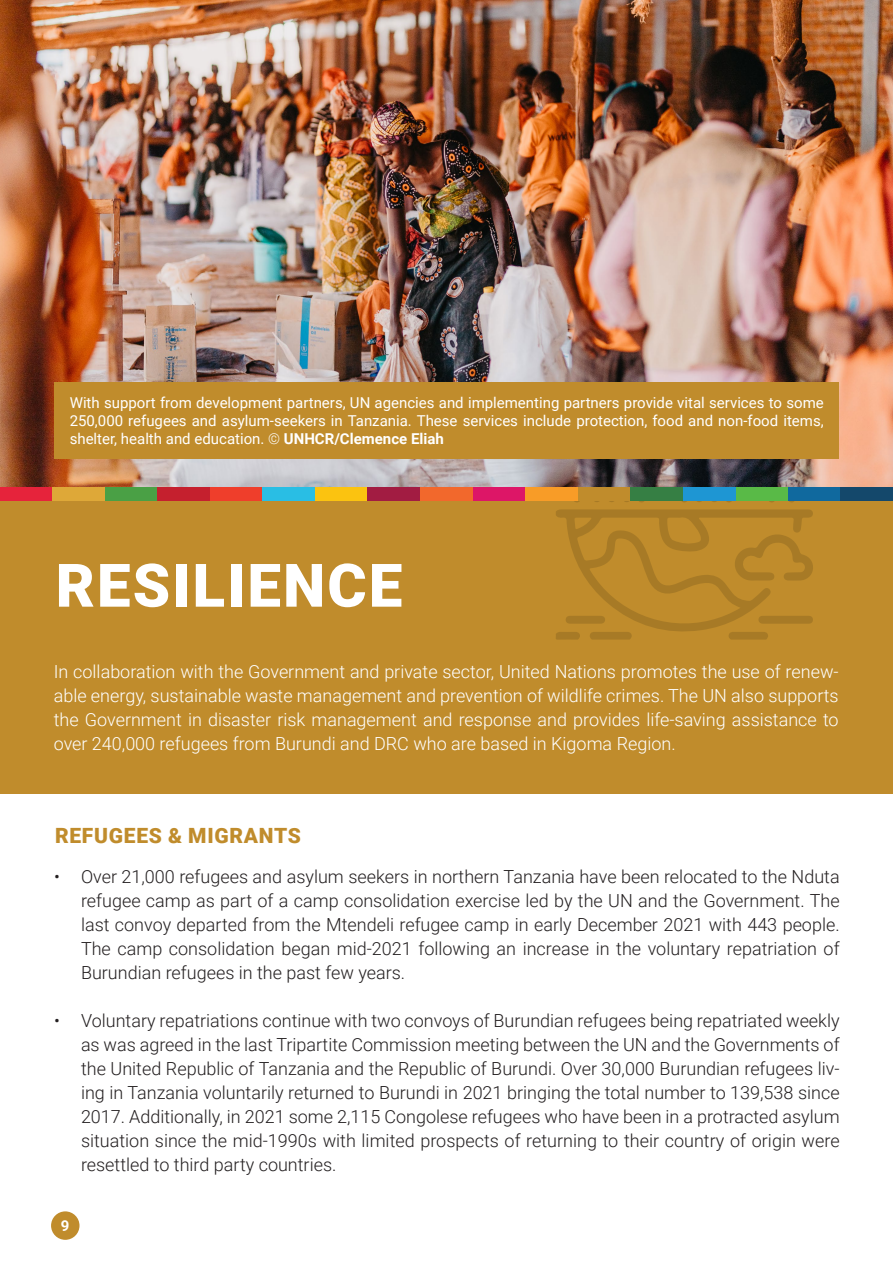
<style>
.page{position:relative;width:893px;height:1263px;background:#fff}
.page>*{position:absolute;margin:0;border:0;box-sizing:border-box;transform-origin:0 0}
.t1{font:900 60px "Roboto";letter-spacing:.035em;color:#fff}
.t2{font:900 21px "Roboto";letter-spacing:.035em;color:#c08c2c}
.t3{font:300 18px/24px "Roboto";color:#231f20;text-align:justify}
.t4{font:300 18px/24px "Roboto";color:#fff;text-align:justify}
.t5{font:15px/18px "Roboto";color:#fff;text-align:justify}
.t6{font:700 15px "Roboto";color:#fff}
.s1{font-weight:300}
.s2{font-weight:700}
</style>
<div class="page">
<div style="left:0;top:498px;width:893px;height:296px;background:#c08c2c"></div>
<svg style="left:556px;top:509px;width:257px;height:131px"></svg>
<img style="left:0;top:0;width:893px;height:487px">
<div style="left:0;top:487px;width:53px;height:14px;background:#e6233b"></div>
<div style="left:53px;top:487px;width:52px;height:14px;background:#dea838"></div>
<div style="left:105px;top:487px;width:53px;height:14px;background:#4aa045"></div>
<div style="left:158px;top:487px;width:52px;height:14px;background:#c5202e"></div>
<div style="left:210px;top:487px;width:53px;height:14px;background:#ef3e2b"></div>
<div style="left:263px;top:487px;width:52px;height:14px;background:#29bee4"></div>
<div style="left:315px;top:487px;width:53px;height:14px;background:#fbc310"></div>
<div style="left:368px;top:487px;width:52px;height:14px;background:#a21c42"></div>
<div style="left:420px;top:487px;width:53px;height:14px;background:#f2682c"></div>
<div style="left:473px;top:487px;width:52px;height:14px;background:#dd1667"></div>
<div style="left:525px;top:487px;width:53px;height:14px;background:#f89c27"></div>
<div style="left:578px;top:487px;width:52px;height:14px;background:#c08c2c"></div>
<div style="left:735px;top:487px;width:53px;height:14px;background:#59ba47"></div>
<div style="left:788px;top:487px;width:52px;height:14px;background:#10699e"></div>
<div style="left:630px;top:487px;width:53px;height:14px;background:#367f44"></div>
<div style="left:683px;top:487px;width:52px;height:14px;background:#1e96d3"></div>
<div style="left:840px;top:487px;width:53px;height:14px;background:#14486b"></div>
<div style="left:55px;top:382px;width:784px;height:77px;background:#c08c2c"></div>
<div style="left:51px;top:1211px;width:28px;height:29px;background:#c08c2c;border-radius:50%"></div>
<p class="t5" style="left:70px;top:393px;width:756px">With support from development partners, UN agencies and implementing partners provide vital services to some 250,000 refugees and asylum-seekers in Tanzania. These services include protection, food and non-food items, shelter, health and education. <span class="s1">©</span> <span class="s2">UNHCR/Clemence Eliah</span></p>
<p class="t1" style="left:56px;top:543px;width:348px">RESILIENCE</p>
<p class="t4" style="left:54px;top:659px;width:786px">In collaboration with the Government and private sector, United Nations promotes the use of renew&shy;able energy, sustainable waste management and prevention of wildlife crimes. The UN also supports the Government in disaster risk management and response and provides life-saving assistance to over 240,000 refugees from Burundi and DRC who are based in Kigoma Region.</p>
<p class="t2" style="left:55px;top:820px;width:248px">REFUGEES &amp; MIGRANTS</p>
<p class="t3" style="left:81px;top:864px;width:760px;text-indent:-27px">• Over 21,000 refugees and asylum seekers in northern Tanzania have been relocated to the Nduta refugee camp as part of a camp consolidation exercise led by the UN and the Government. The last convoy departed from the Mtendeli refugee camp in early December 2021 with 443 people.<br>The camp consolidation began mid-2021 following an increase in the voluntary repatriation of Burundian refugees in the past few years.</p>
<p class="t3" style="left:81px;top:1008px;width:760px;text-indent:-27px">• Voluntary repatriations continue with two convoys of Burundian refugees being repatriated weekly as was agreed in the last Tripartite Commission meeting between the UN and the Governments of the United Republic of Tanzania and the Republic of Burundi. Over 30,000 Burundian refugees liv&shy;ing in Tanzania voluntarily returned to Burundi in 2021 bringing the total number to 139,538 since 2017. Additionally, in 2021 some 2,115 Congolese refugees who have been in a protracted asylum situation since the mid-1990s with limited prospects of returning to their country of origin were resettled to third party countries.</p>
<p class="t6" style="left:61px;top:1215px;width:10px">9</p>
</div>
